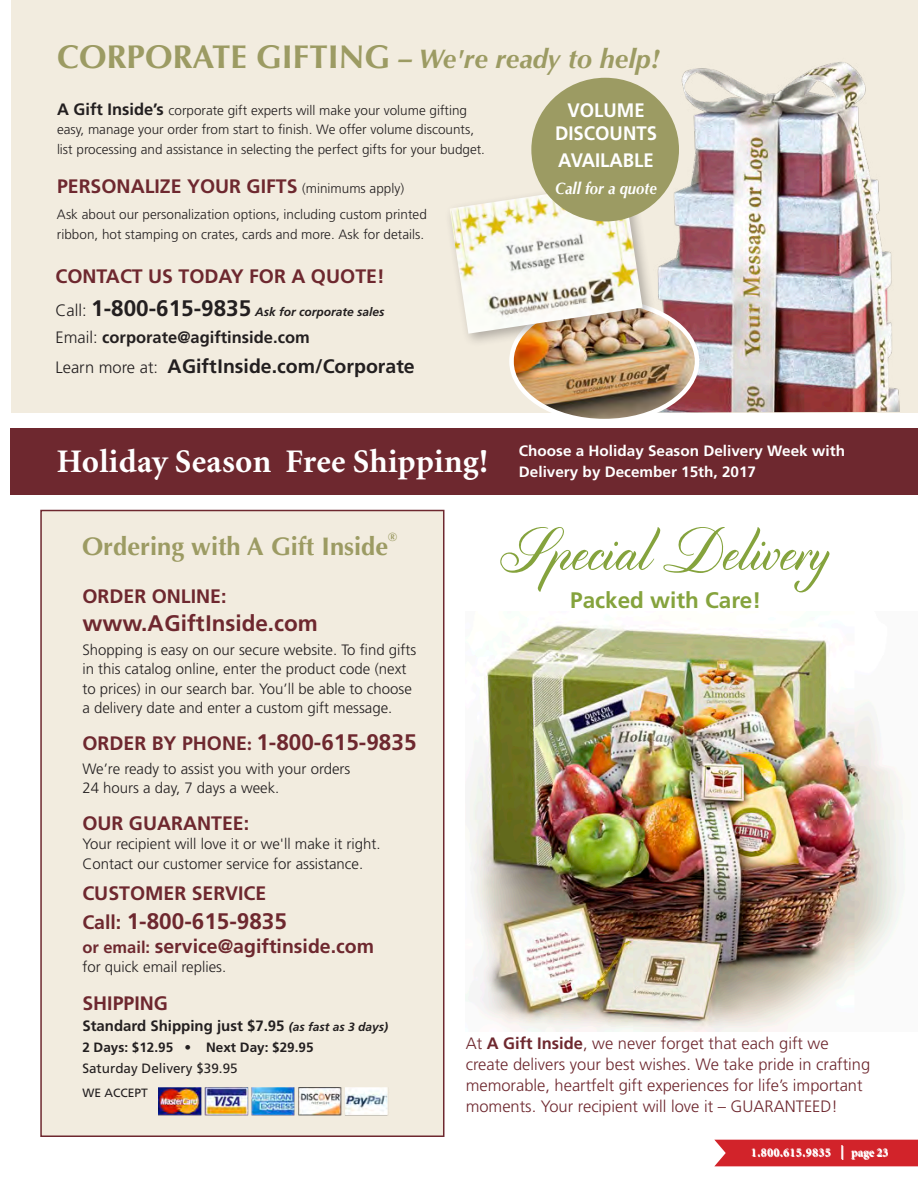
<style>
.page{position:relative;width:918px;height:1188px;background:#fff}
.page>*{position:absolute;margin:0;border:0;box-sizing:border-box;transform-origin:0 0}
.t1{font:italic 72px "Cylburn";color:#85a33d}
.t2{font:700 33px "Minion";letter-spacing:.01em;color:#fff}
.intro_text_block{font:italic 700 27px "Optima";color:#9c9b63}
.intro_text_block-2{font:700 25.5px "Optima";color:#9c9b63}
.intro_text_block-3{font:700 22.5px "Frutiger";color:#6e282f}
.t3{font:700 22.5px "Frutiger";color:#85a33d}
.intro_text_block-4{font:700 19.5px "Frutiger";color:#6e282f}
.intro_text_block-5{font:700 19.5px "Frutiger";color:#231f20}
.t4{font:700 19.5px/23.4px "Frutiger";color:#fff;text-align:center;scale:.95 1}
.t5{font:300 16.5px/21px "Frutiger";color:#6e282f}
.intro_text_block-6{font:700 16.5px "Frutiger";color:#231f20}
.t6{font:italic 700 16.5px "Optima";color:#fff;scale:.9 1}
.intro_text_block-7{font:300 15px/19.5px "Frutiger";color:#231f20}
.t7{font:700 15px/21px "Frutiger";color:#fff}
.intro_text_block-8{font:700 15px "Frutiger";color:#231f20}
.intro_text_block-9{font:300 13.5px/19.5px "Frutiger";color:#231f20}
.intro_text_block-10{font:700 13.5px/21px "Frutiger";color:#231f20}
.intro_text_block-11{font:italic 700 12px "Frutiger";color:#231f20}
.intro_text_block-12{font:700 12px "Minion";letter-spacing:.04em;color:#fff}
.intro_text_block-13{font:12px "Frutiger";color:#231f20}
.intro_text_block-14{font:700 12px "Optima";color:#9c9b63}
.s1{font-style:normal;font-size:33px}
.s2{font-weight:700;font-size:16.5px}
.s3{font-weight:300;font-size:13.5px;color:#231f20}
.s4{font-weight:300;font-style:normal;font-size:16.5px}
.s5{font-style:normal;font-size:22.5px}
.s6{font-weight:300}
.s7{font-weight:300;font-size:16.5px}
.s8{font-size:19.5px}
.s9{font-family:"Minion";font-size:19.5px}
.s10{font-size:16.5px}
.s11{font-style:italic;font-size:12px}
.s12{font-weight:400}
.s13{font-weight:700}
.s14{font-weight:400;font-size:21px}
</style>
<div class="page">
<div style="left:714px;top:1140px;width:204px;height:26px;background:#d2232a"></div>
<div style="left:12px;top:0;width:906px;height:413px;background:#f2ecdf"></div>
<img style="left:622px;top:62px;width:278px;height:351px">
<div style="left:40px;top:510px;width:404px;height:627px;background:#f2ecdf;border:2px solid #6e282f"></div>
<img style="left:158px;top:1088px;width:230px;height:28px">
<img style="left:514px;top:308px;width:183px;height:110px">
<div style="left:509px;top:299px;width:190px;height:124px;border:4px solid #fff;border-radius:50%"></div>
<div style="left:444px;top:177px;width:213px;height:171px;background:#231f20;opacity:.32"></div>
<img style="left:450px;top:183px;width:193px;height:151px">
<div style="left:531px;top:78px;width:148px;height:143px;background:#9c9b63;border-radius:50%"></div>
<img style="left:465px;top:625px;width:440px;height:406px">
<div style="left:11px;top:428px;width:907px;height:67px;background:#6e282f"></div>
<p class="intro_text_block" style="left:57px;top:43px;width:604px"><span class="s1">CORPORATE GIFTING</span> – We're ready to help!</p>
<p class="intro_text_block-9" style="left:57px;top:100px;width:430px"><span class="s2">A Gift Inside’s</span> corporate gift experts will make your volume gifting easy, manage your order from start to finish. We offer volume discounts, list processing and assistance in selecting the perfect gifts for your budget.</p>
<p class="intro_text_block-4" style="left:57px;top:175px;width:349px">PERSONALIZE YOUR GIFTS <span class="s3">(minimums apply)</span></p>
<p class="intro_text_block-9" style="left:57px;top:205px;width:371px">Ask about our personalization options, including custom printed ribbon, hot stamping on crates, cards and more. Ask for details.</p>
<p class="intro_text_block-4" style="left:56px;top:265px;width:331px">CONTACT US TODAY FOR A QUOTE!</p>
<p class="intro_text_block-11" style="left:56px;top:305px;width:330px"><span class="s4">Call:</span> <span class="s5">1-800-615-9835</span> Ask for corporate sales</p>
<p class="intro_text_block-6" style="left:56px;top:328px;width:256px"><span class="s6">Email:</span> corporate@agiftinside.com</p>
<p class="intro_text_block-5" style="left:56px;top:355px;width:361px"><span class="s7">Learn more at:</span> AGiftInside.com/Corporate</p>
<p class="t4" style="left:555px;top:98px;width:109px">VOLUME<br>DISCOUNTS</p>
<p class="t4" style="left:558px;top:148px;width:102px">AVAILABLE</p>
<p class="t6" style="left:555px;top:179px;width:114px">Call for a quote</p>
<p class="t2" style="left:57px;top:445px;width:433px">Holiday Season Free Shipping!</p>
<p class="t7" style="left:519px;top:440px;width:328px">Choose a Holiday Season Delivery Week with<br>Delivery by December 15th, 2017</p>
<p class="intro_text_block-2" style="left:82px;top:531px;width:308px">Ordering with A Gift Inside</p>
<p class="intro_text_block-14" style="left:388px;top:530px;width:10px">®</p>
<p class="t1" style="left:502px;top:511px;width:330px">Special Delivery</p>
<p class="t3" style="left:570px;top:586px;width:192px">Packed with Care!</p>
<p class="intro_text_block-4" style="left:82px;top:584px;width:146px">ORDER ONLINE:</p>
<p class="intro_text_block-3" style="left:82px;top:610px;width:237px">www.AGiftInside.com</p>
<p class="intro_text_block-7" style="left:82px;top:640px;width:336px">Shopping is easy on our secure website. To find gifts in this catalog online, enter the product code (next to prices) in our search bar. You’ll be able to choose a delivery date and enter a custom gift message.</p>
<p class="intro_text_block-3" style="left:82px;top:729px;width:336px"><span class="s8">ORDER BY PHONE</span><span class="s9">:</span> 1-800-615-9835</p>
<p class="intro_text_block-7" style="left:82px;top:759px;width:270px">We’re ready to assist you with your orders<br>24 hours a day, 7 days a week.</p>
<p class="intro_text_block-4" style="left:82px;top:812px;width:168px">OUR GUARANTEE:</p>
<p class="intro_text_block-7" style="left:82px;top:835px;width:300px">Your recipient will love it or we'll make it right.<br>Contact our customer service for assistance.</p>
<p class="intro_text_block-4" style="left:82px;top:882px;width:185px">CUSTOMER SERVICE</p>
<p class="intro_text_block-3" style="left:82px;top:908px;width:206px"><span class="s8">Call:</span> 1-800-615-9835</p>
<p class="intro_text_block-4" style="left:82px;top:935px;width:293px"><span class="s10">or email:</span> service@agiftinside.com</p>
<p class="intro_text_block-7" style="left:82px;top:957px;width:145px">for quick email replies.</p>
<p class="intro_text_block-4" style="left:82px;top:992px;width:87px">SHIPPING</p>
<p class="intro_text_block-8" style="left:82px;top:1017px;width:307px">Standard Shipping just $7.95 <span class="s11">(as fast as 3 days)</span></p>
<p class="intro_text_block-10" style="left:82px;top:1037px;width:233px">2 Days: $12.95 • Next Day: $29.95<br><span class="s12">Saturday Delivery $39.95</span></p>
<p class="intro_text_block-13" style="left:82px;top:1086px;width:67px">WE ACCEPT</p>
<p class="t5" style="left:466px;top:1033px;width:406px">At <span class="s13">A Gift Inside</span>, we never forget that each gift we create delivers your best wishes. We take pride in crafting memorable, heartfelt gift experiences for life’s important moments. Your recipient will love it – GUARANTEED!</p>
<p class="intro_text_block-12" style="left:752px;top:1147px;width:139px">1.800.615.9835 <span class="s14">|</span> page 23</p>
</div>
